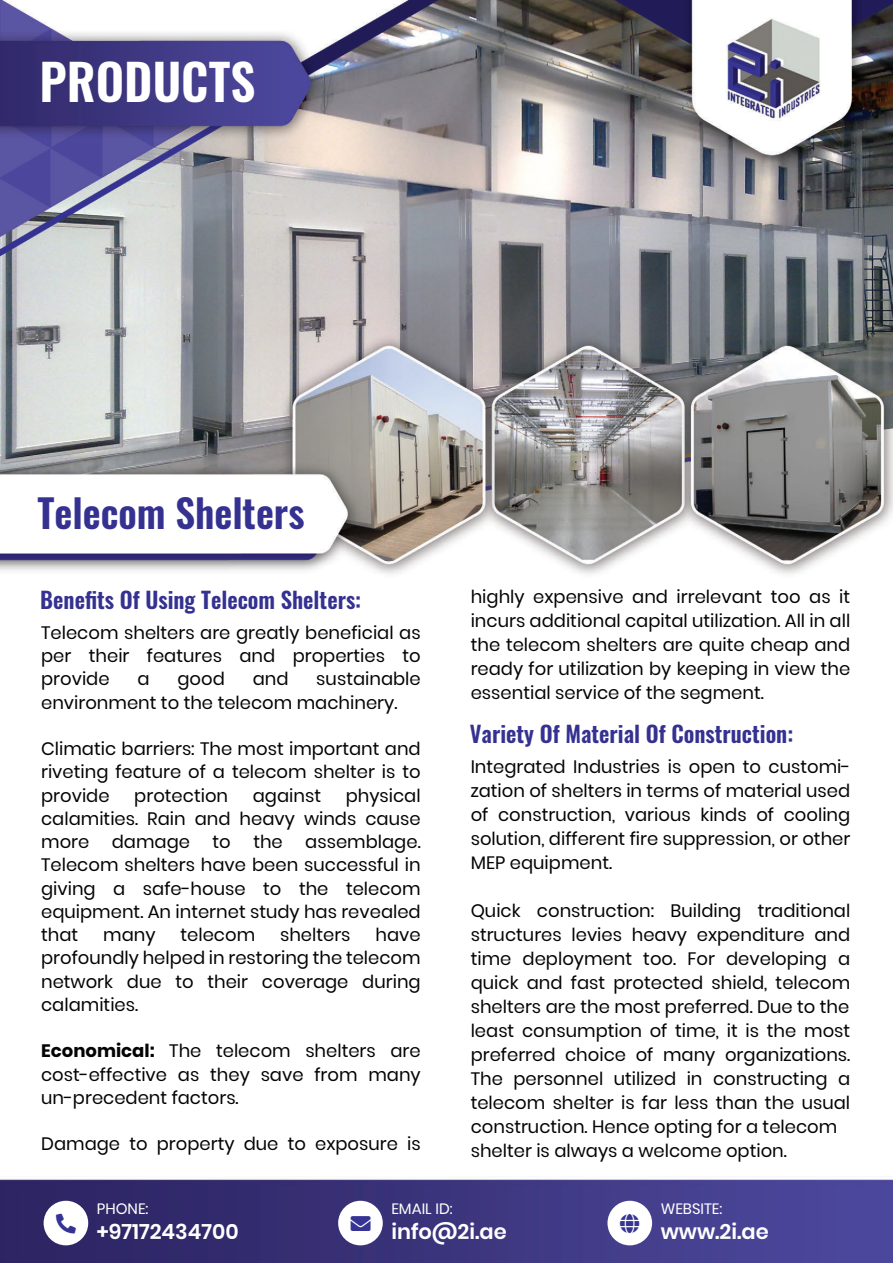
<style>
.page{position:relative;width:893px;height:1263px;background:#fff}
.page>*{position:absolute;margin:0;border:0;box-sizing:border-box;transform-origin:0 0}
.t1{font:600 49.5px "Oswald";color:#fff}
.t2{font:600 39px "Oswald";color:#353191}
.t3{font:600 22.5px "Oswald";color:#353191}
.t4{font:600 21px "Poppins";color:#fff}
.t5{font:18px/24px "Poppins";color:#040503;text-align:justify}
.t6{font:15px "Poppins";color:#fff}
.s1{font-weight:700}
</style>
<div class="page">
<img style="left:0;top:0;width:893px;height:1263px">
<div style="left:44px;top:1201px;width:44px;height:44px;background:#fff;border-radius:50%"></div>
<div style="left:338px;top:1201px;width:45px;height:44px;background:#fff;border-radius:50%"></div>
<div style="left:607px;top:1201px;width:45px;height:44px;background:#fff;border-radius:50%"></div>
<p class="t1" style="left:40px;top:38px;width:217px">PRODUCTS</p>
<p class="t2" style="left:37px;top:478px;width:269px">Telecom Shelters</p>
<p class="t3" style="left:40px;top:580px;width:322px">Benefits Of Using Telecom Shelters:</p>
<p class="t5" style="left:471px;top:585px;width:381px">highly expensive and irrelevant too as it incurs additional capital utilization. All in all the telecom shelters are quite cheap and ready for utilization by keeping in view the essential service of the segment.</p>
<p class="t5" style="left:41px;top:621px;width:381px;line-height:23.2px">Telecom shelters are greatly beneficial as per their features and properties to provide</p>
<p class="t5" style="left:41px;top:667px;width:381px;line-height:23.2px;text-indent:275px">sustainable environment to the telecom machinery.</p>
<p class="t5" style="left:41px;top:737px;width:381px;line-height:23.2px">Climatic barriers: The most important and riveting feature of a telecom shelter is to provide</p>
<p class="t5" style="left:137px;top:667px;width:14px">a</p>
<p class="t5" style="left:177px;top:667px;width:49px">good</p>
<p class="t5" style="left:253px;top:667px;width:37px">and</p>
<p class="t3" style="left:470px;top:714px;width:325px">Variety Of Material Of Construction:</p>
<p class="t5" style="left:471px;top:754px;width:381px">Integrated Industries is open to customi&shy;zation of shelters in terms of material used of construction, various kinds of cooling solution, different fire suppression, or other MEP equipment.</p>
<p class="t5" style="left:471px;top:898px;width:381px;text-align:left">Quick construction: Building traditional structures levies heavy expenditure and time deployment too. For developing a quick and fast protected shield, telecom shelters are the most preferred. Due to the least consumption of time, it is the most preferred choice of many organizations.<br>The personnel utilized in constructing a telecom shelter is far less than the usual construction. Hence opting for a telecom shelter is always a welcome option.</p>
<p class="t5" style="left:41px;top:784px;width:381px;line-height:23.2px;text-indent:304px">physical calamities. Rain and heavy winds cause more damage to the assemblage.<br>Telecom shelters have been successful in giving a safe-house to the telecom equipment. An internet study has revealed that</p>
<p class="t5" style="left:134px;top:783px;width:95px">protection</p>
<p class="t5" style="left:253px;top:783px;width:70px">against</p>
<p class="t5" style="left:41px;top:923px;width:381px;line-height:23.2px;text-indent:334px">have profoundly helped in restoring the telecom network due to their coverage during calamities.</p>
<p class="t5" style="left:41px;top:1039px;width:381px;line-height:23.2px"><span class="s1">Economical:</span> The telecom shelters are cost-effective as they save from many un-precedent factors.</p>
<p class="t5" style="left:41px;top:1132px;width:381px">Damage to property due to exposure is</p>
<p class="t5" style="left:103px;top:923px;width:54px">many</p>
<p class="t5" style="left:180px;top:923px;width:76px">telecom</p>
<p class="t5" style="left:280px;top:923px;width:72px">shelters</p>
<p class="t6" style="left:97px;top:1200px;width:53px">PHONE:</p>
<p class="t4" style="left:97px;top:1219px;width:143px">+97172434700</p>
<p class="t6" style="left:391px;top:1200px;width:63px">EMAIL ID:</p>
<p class="t4" style="left:391px;top:1219px;width:117px">info@2i.ae</p>
<p class="t6" style="left:661px;top:1200px;width:63px">WEBSITE:</p>
<p class="t4" style="left:661px;top:1219px;width:110px">www.2i.ae</p>
</div>
